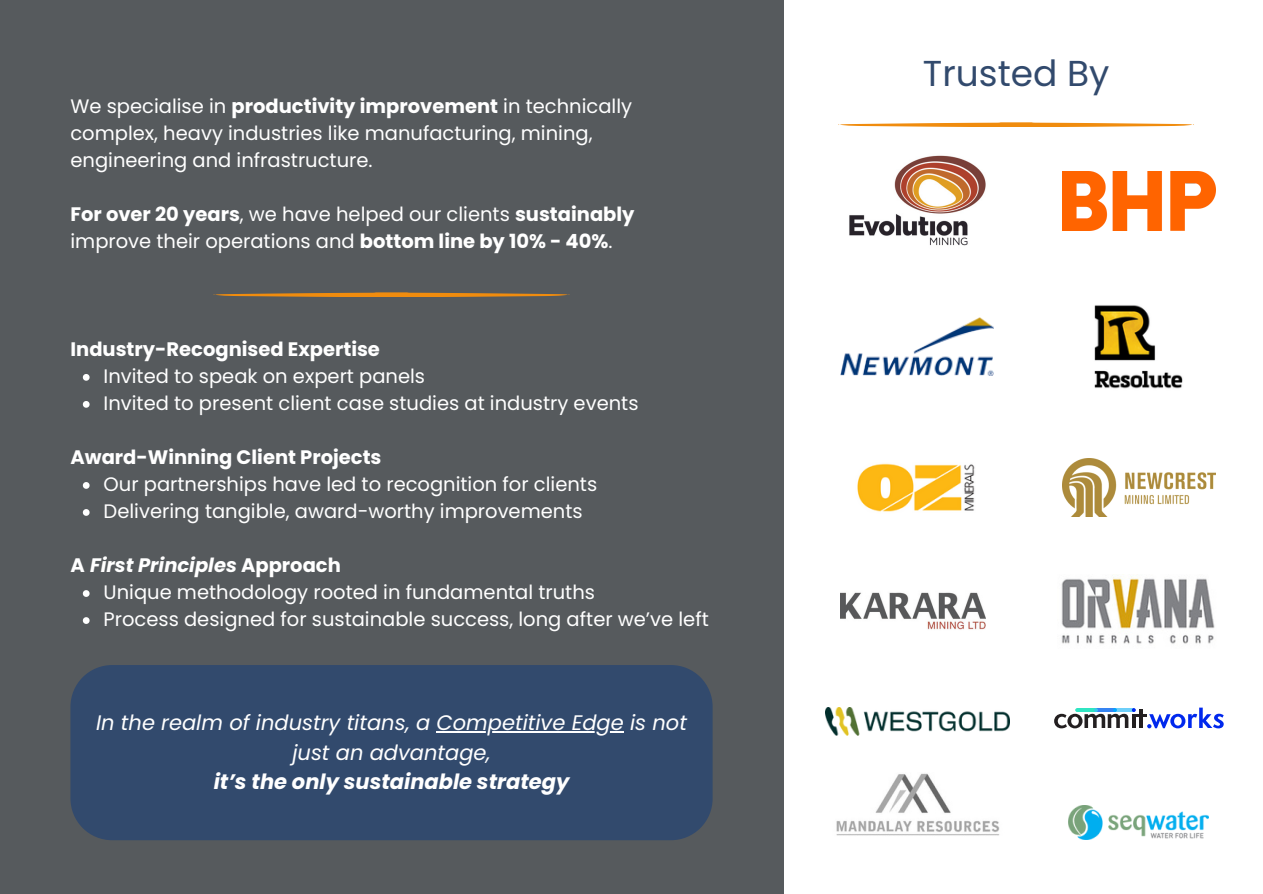
<style>
.page{position:relative;width:1263px;height:894px;background:#fff}
.page>*{position:absolute;margin:0;border:0;box-sizing:border-box;transform-origin:0 0}
.t1{font:36px "Poppins";color:#324a6d}
.t2{font:italic 21px "Poppins";color:#fff}
.t3{font:italic 700 21px/29.2px "Poppins";color:#fff;text-align:center}
.t4{font:19.5px/27px "Poppins";color:#fff}
.t5{font:700 19.5px "Poppins";color:#fff}
.t6{font:italic 700 19.5px "Poppins";color:#fff}
.s1{font-weight:700}
.s2{font-style:normal}
.s3{font-weight:400}
</style>
<div class="page">
<img style="left:841px;top:317px;width:153px;height:58px">
<img style="left:836px;top:773px;width:164px;height:63px">
<img style="left:1068px;top:805px;width:141px;height:34px">
<img style="left:841px;top:592px;width:145px;height:38px">
<img style="left:849px;top:155px;width:137px;height:91px">
<div style="left:0;top:0;width:783px;height:893px;background:#565a5d"></div>
<img style="left:1094px;top:305px;width:89px;height:84px">
<img style="left:1062px;top:172px;width:153px;height:58px">
<img style="left:1062px;top:458px;width:153px;height:58px">
<img style="left:857px;top:463px;width:118px;height:49px">
<svg style="left:838px;top:122px;width:356px;height:5px"></svg>
<svg style="left:1054px;top:707px;width:170px;height:21px"></svg>
<img style="left:825px;top:707px;width:185px;height:28px">
<img style="left:1061px;top:574px;width:154px;height:70px">
<div style="left:70px;top:665px;width:643px;height:175px;background:#324a6d"></div>
<hr style="left:437px;top:731px;width:187px;height:1px;background:#fff">
<svg style="left:83px;top:374px;width:7px;height:6px"></svg>
<svg style="left:83px;top:401px;width:7px;height:6px"></svg>
<svg style="left:83px;top:482px;width:7px;height:6px"></svg>
<svg style="left:83px;top:509px;width:7px;height:6px"></svg>
<svg style="left:83px;top:590px;width:7px;height:6px"></svg>
<svg style="left:83px;top:617px;width:7px;height:6px"></svg>
<svg style="left:213px;top:292px;width:357px;height:5px"></svg>
<h1 class="t4" style="left:70px;top:92px;width:563px">We specialise in <span class="s1">productivity improvement</span> in technically complex, heavy industries like manufacturing, mining, engineering and infrastructure.</h1>
<p class="t4" style="left:70px;top:200px;width:566px"><span class="s1">For over 20 years</span>, we have helped our clients <span class="s1">sustainably </span>improve their operations and <span class="s1">bottom line by 10% - 40%</span>.</p>
<p class="t5" style="left:70px;top:335px;width:311px">Industry-Recognised Expertise</p>
<p class="t4" style="left:104px;top:362px;width:323px">Invited to speak on expert panels</p>
<p class="t4" style="left:104px;top:389px;width:536px">Invited to present client case studies at industry events</p>
<p class="t5" style="left:70px;top:443px;width:312px">Award-Winning Client Projects</p>
<p class="t4" style="left:104px;top:470px;width:495px">Our partnerships have led to recognition for clients</p>
<p class="t4" style="left:104px;top:497px;width:481px">Delivering tangible, award-worthy improvements</p>
<p class="t6" style="left:70px;top:551px;width:272px"><span class="s2">A</span> First Principles <span class="s2">Approach</span></p>
<p class="t4" style="left:104px;top:578px;width:493px">Unique methodology rooted in fundamental truths</p>
<p class="t4" style="left:104px;top:605px;width:607px">Process designed for sustainable success, long after we’ve left</p>
<p class="t2" style="left:96px;top:708px;width:592px">In the realm of industry titans, a Competitive Edge is not</p>
<p class="t3" style="left:214px;top:737px;width:357px"><span class="s3">just an advantage,<br></span>it’s the only sustainable strategy</p>
<p class="t1" style="left:923px;top:48px;width:188px">Trusted By</p>
</div>
